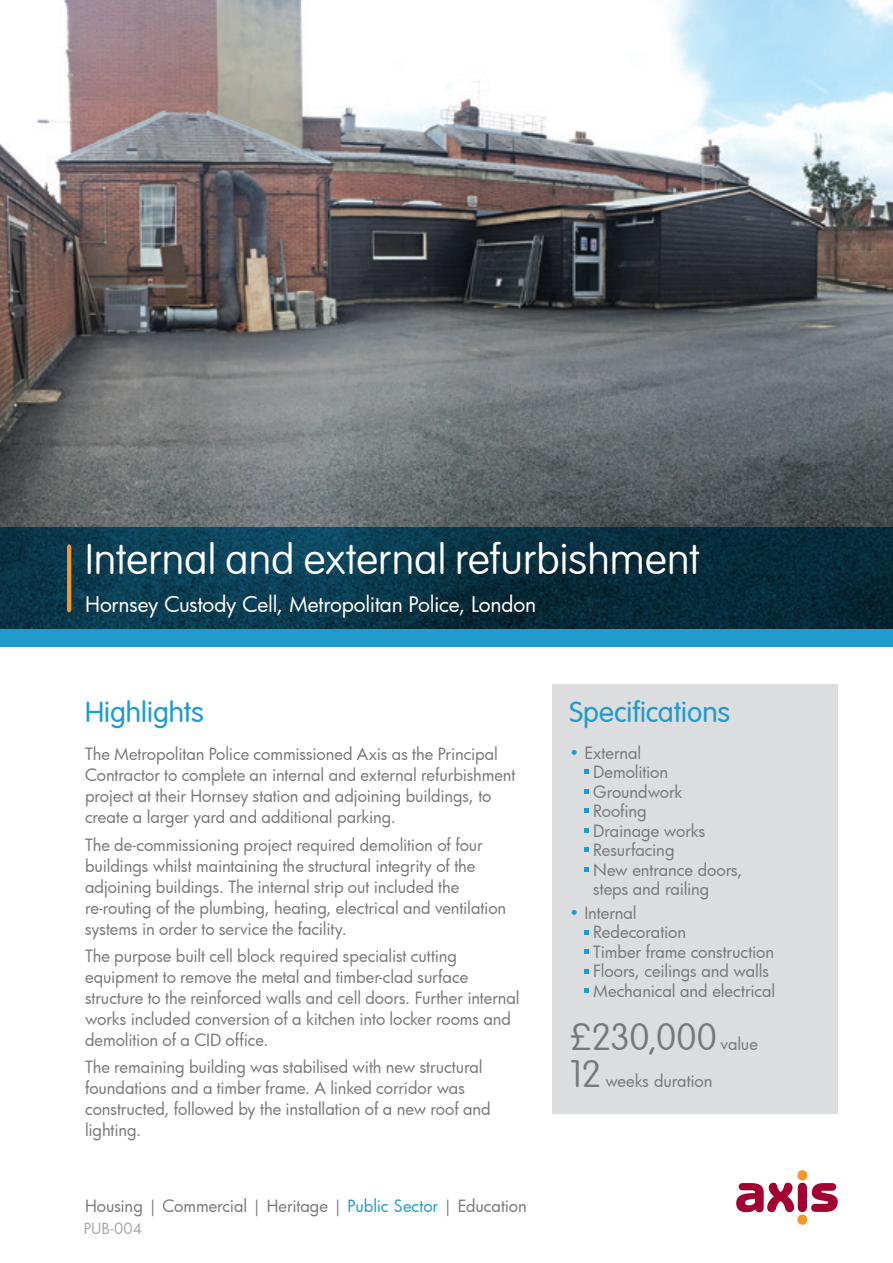
<style>
.page{position:relative;width:893px;height:1263px;background:#fff}
.page>*{position:absolute;margin:0;border:0;box-sizing:border-box;transform-origin:0 0}
.t1{font:100 42px "VAG Rounded LT";color:#fff}
.t2{font:100 37.5px "VAG Rounded LT";letter-spacing:-.02em;color:#76787b}
.t3{font:300 28.5px "VAG Rounded LT";color:#209bce}
.t4{font:21px "Futura";letter-spacing:-.01em;color:#fff}
.t5{font:16.5px/21px "Futura";letter-spacing:-.005em;color:#76787b}
.t6{font:15px "Futura";letter-spacing:.005em;color:#a4a5a9}
.s1{color:#209bce}
</style>
<div class="page">
<img style="left:0;top:0;width:893px;height:527px">
<div style="left:553px;top:685px;width:285px;height:429px;background:#dcdddf"></div>
<svg style="left:584px;top:770px;width:5px;height:4px"></svg>
<svg style="left:584px;top:789px;width:5px;height:4px"></svg>
<svg style="left:584px;top:809px;width:5px;height:4px"></svg>
<svg style="left:584px;top:828px;width:5px;height:4px"></svg>
<svg style="left:584px;top:848px;width:5px;height:4px"></svg>
<svg style="left:584px;top:867px;width:5px;height:4px"></svg>
<svg style="left:584px;top:930px;width:5px;height:4px"></svg>
<svg style="left:584px;top:949px;width:5px;height:5px"></svg>
<svg style="left:584px;top:969px;width:5px;height:4px"></svg>
<svg style="left:584px;top:988px;width:5px;height:5px"></svg>
<svg style="left:0;top:527px;width:893px;height:102px;background:#093345"></svg>
<div style="left:0;top:629px;width:893px;height:17px;background:#209bce"></div>
<hr style="left:67px;top:546px;width:4px;height:64px;background:#f79727">
<div style="left:797px;top:1170px;width:10px;height:10px;background:#f79727;border-radius:50%"></div>
<div style="left:797px;top:1214px;width:10px;height:11px;background:#f79727;border-radius:50%"></div>
<svg style="left:736px;top:1183px;width:102px;height:29px"></svg>
<h1 class="t1" style="left:85px;top:536px;width:616px">Internal and external refurbishment</h1>
<p class="t4" style="left:85px;top:590px;width:453px">Hornsey Custody Cell, Metropolitan Police, London</p>
<h3 class="t3" style="left:85px;top:696px;width:120px">Highlights</h3>
<p class="t5" style="left:85px;top:743px;width:432px">The Metropolitan Police commissioned Axis as the Principal Contractor to complete an internal and external refurbishment project at their Hornsey station and adjoining buildings, to create a larger yard and additional parking.</p>
<p class="t5" style="left:85px;top:834px;width:423px">The de-commissioning project required demolition of four buildings whilst maintaining the structural integrity of the adjoining buildings. The internal strip out included the re‑routing of the plumbing, heating, electrical and ventilation systems in order to service the facility.</p>
<p class="t5" style="left:85px;top:945px;width:436px">The purpose built cell block required specialist cutting equipment to remove the metal and timber-clad surface structure to the reinforced walls and cell doors. Further internal works included conversion of a kitchen into locker rooms and demolition of a CID office.</p>
<p class="t5" style="left:85px;top:1056px;width:407px">The remaining building was stabilised with new structural foundations and a timber frame. A linked corridor was constructed, followed by the installation of a new roof and lighting.</p>
<p class="t5" style="left:85px;top:1195px;width:443px">Housing | Commercial | Heritage | <span class="s1">Public Sector</span> | Education</p>
<p class="t6" style="left:84px;top:1218px;width:60px">PUB-004</p>
<h3 class="t3" style="left:570px;top:696px;width:162px">Specifications</h3>
<p class="t5" style="left:593px;top:742px;width:151px;line-height:19.5px;text-indent:-24px"><span class="s1">•</span> External<br>Demolition<br>Groundwork<br>Roofing<br>Drainage works<br>Resurfacing<br>New entrance doors, steps and railing</p>
<p class="t5" style="left:593px;top:903px;width:183px;line-height:19.5px;text-indent:-24px"><span class="s1">•</span> Internal<br>Redecoration<br>Timber frame construction<br>Floors, ceilings and walls<br>Mechanical and electrical</p>
<h2 class="t2" style="left:570px;top:1016px;width:149px">£230,000</h2>
<p class="t5" style="left:721px;top:1033px;width:39px">value</p>
<h2 class="t2" style="left:570px;top:1052px;width:34px">12</h2>
<p class="t5" style="left:605px;top:1070px;width:109px">weeks duration</p>
</div>
